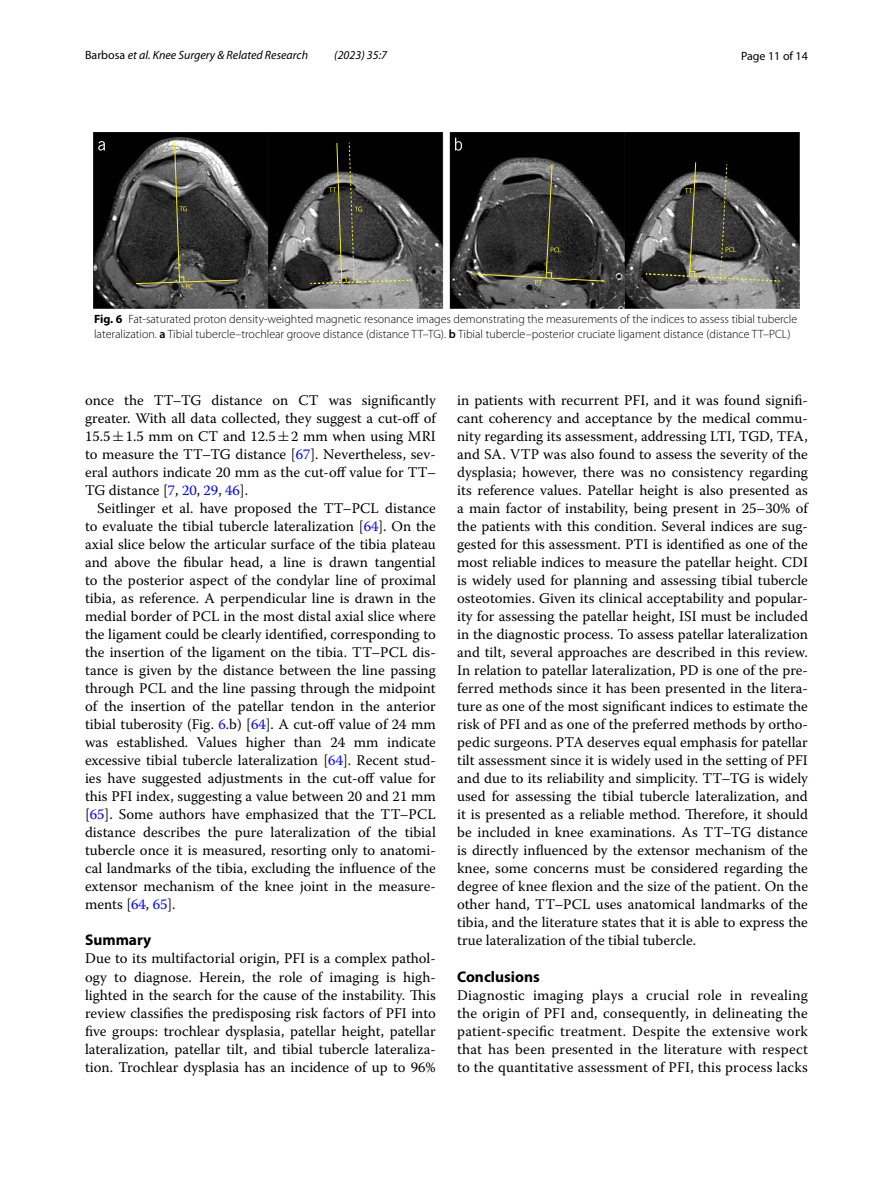
<style>
.page{position:relative;width:893px;height:1187px;background:#fff}
.page>*{position:absolute;margin:0;border:0;box-sizing:border-box;transform-origin:0 0}
.t1{font:700 15.45px "Myriad Pro";color:#000}
.t2{font:14.7px/18px "Warnock Pro";color:#000;text-align:justify}
.t3{font:300 12px/15px "Myriad Pro";color:#000}
.t4{font:italic 12px "Myriad Pro";color:#000}
.t5{font:12px "Myriad Pro";color:#000}
.s1{font-style:normal}
.s2{font-weight:700}
.s3{font-weight:600}
.s4{font-family:"MTSY"}
.s5{color:#00f}
</style>
<div class="page">
<img style="left:93px;top:133px;width:706px;height:175px">
<svg style="left:135px;top:142px;width:103px;height:147px;background:#4b4b47"></svg>
<svg style="left:311px;top:142px;width:101px;height:142px;background:#454540"></svg>
<svg style="left:471px;top:164px;width:135px;height:121px;background:#3e3d3a"></svg>
<svg style="left:646px;top:162px;width:133px;height:120px;background:#4c4c48"></svg>
<svg style="left:98px;top:141px;width:7px;height:9px"></svg>
<svg style="left:455px;top:138px;width:7px;height:13px"></svg>
<p class="t4" style="left:85px;top:48px;width:225px"><span class="s1">Barbosa</span> et al. Knee Surgery &amp; Related Research</p>
<p class="t4" style="left:334px;top:48px;width:54px">(2023) 35:7</p>
<p class="t5" style="left:741px;top:48px;width:68px">Page 11 of 14</p>
<p class="t3" style="left:94px;top:312px;width:705px"><span class="s2">Fig. 6</span> Fat-saturated proton density-weighted magnetic resonance images demonstrating the measurements of the indices to assess tibial tubercle lateralization. <span class="s3">a</span> Tibial tubercle–trochlear groove distance (distance TT–TG). <span class="s3">b</span> Tibial tubercle–posterior cruciate ligament distance (distance TT–PCL)</p>
<p class="t2" style="left:85px;top:391px;width:352px">once the TT–TG distance on CT was significantly greater. With all data collected, they suggest a cut-off of 15.5<span class="s4">±</span>1.5 mm on CT and 12.5<span class="s4">±</span>2 mm when using MRI to measure the TT–TG distance [<span class="s5">67</span>]. Nevertheless, sev&shy;eral authors indicate 20 mm as the cut-off value for TT– TG distance [<span class="s5">7</span>, <span class="s5">20</span>, <span class="s5">29</span>, <span class="s5">46</span>].</p>
<p class="t2" style="left:85px;top:499px;width:352px;text-indent:12px">Seitlinger et al. have proposed the TT–PCL distance to evaluate the tibial tubercle lateralization [<span class="s5">64</span>]. On the axial slice below the articular surface of the tibia plateau and above the fibular head, a line is drawn tangential to the posterior aspect of the condylar line of proximal tibia, as reference. A perpendicular line is drawn in the medial border of PCL in the most distal axial slice where the ligament could be clearly identified, corresponding to the insertion of the ligament on the tibia. TT–PCL dis&shy;tance is given by the distance between the line passing through PCL and the line passing through the midpoint of the insertion of the patellar tendon in the anterior tibial tuberosity (Fig. <span class="s5">6</span>.b) [<span class="s5">64</span>]. A cut-off value of 24 mm was established. Values higher than 24 mm indicate excessive tibial tubercle lateralization [<span class="s5">64</span>]. Recent stud&shy;ies have suggested adjustments in the cut-off value for this PFI index, suggesting a value between 20 and 21 mm [<span class="s5">65</span>]. Some authors have emphasized that the TT–PCL distance describes the pure lateralization of the tibial tubercle once it is measured, resorting only to anatomi&shy;cal landmarks of the tibia, excluding the influence of the extensor mechanism of the knee joint in the measure&shy;ments [<span class="s5">64</span>, <span class="s5">65</span>].</p>
<p class="t1" style="left:85px;top:930px;width:68px">Summary</p>
<p class="t2" style="left:85px;top:949px;width:352px">Due to its multifactorial origin, PFI is a complex pathol&shy;ogy to diagnose. Herein, the role of imaging is high&shy;lighted in the search for the cause of the instability. This review classifies the predisposing risk factors of PFI into five groups: trochlear dysplasia, patellar height, patellar lateralization, patellar tilt, and tibial tubercle lateraliza&shy;tion. Trochlear dysplasia has an incidence of up to 96%</p>
<p class="t2" style="left:457px;top:391px;width:352px">in patients with recurrent PFI, and it was found signifi&shy;cant coherency and acceptance by the medical commu&shy;nity regarding its assessment, addressing LTI, TGD, TFA, and SA. VTP was also found to assess the severity of the dysplasia; however, there was no consistency regarding its reference values. Patellar height is also presented as a main factor of instability, being present in 25–30% of the patients with this condition. Several indices are sug&shy;gested for this assessment. PTI is identified as one of the most reliable indices to measure the patellar height. CDI is widely used for planning and assessing tibial tubercle osteotomies. Given its clinical acceptability and popular&shy;ity for assessing the patellar height, ISI must be included in the diagnostic process. To assess patellar lateralization and tilt, several approaches are described in this review.<br>In relation to patellar lateralization, PD is one of the pre&shy;ferred methods since it has been presented in the litera&shy;ture as one of the most significant indices to estimate the risk of PFI and as one of the preferred methods by ortho&shy;pedic surgeons. PTA deserves equal emphasis for patellar tilt assessment since it is widely used in the setting of PFI and due to its reliability and simplicity. TT–TG is widely used for assessing the tibial tubercle lateralization, and it is presented as a reliable method. Therefore, it should be included in knee examinations. As TT–TG distance is directly influenced by the extensor mechanism of the knee, some concerns must be considered regarding the degree of knee flexion and the size of the patient. On the other hand, TT–PCL uses anatomical landmarks of the tibia, and the literature states that it is able to express the true lateralization of the tibial tubercle.</p>
<p class="t1" style="left:457px;top:966px;width:84px">Conclusions</p>
<p class="t2" style="left:457px;top:985px;width:352px">Diagnostic imaging plays a crucial role in revealing the origin of PFI and, consequently, in delineating the patient-specific treatment. Despite the extensive work that has been presented in the literature with respect to the quantitative assessment of PFI, this process lacks</p>
</div>
